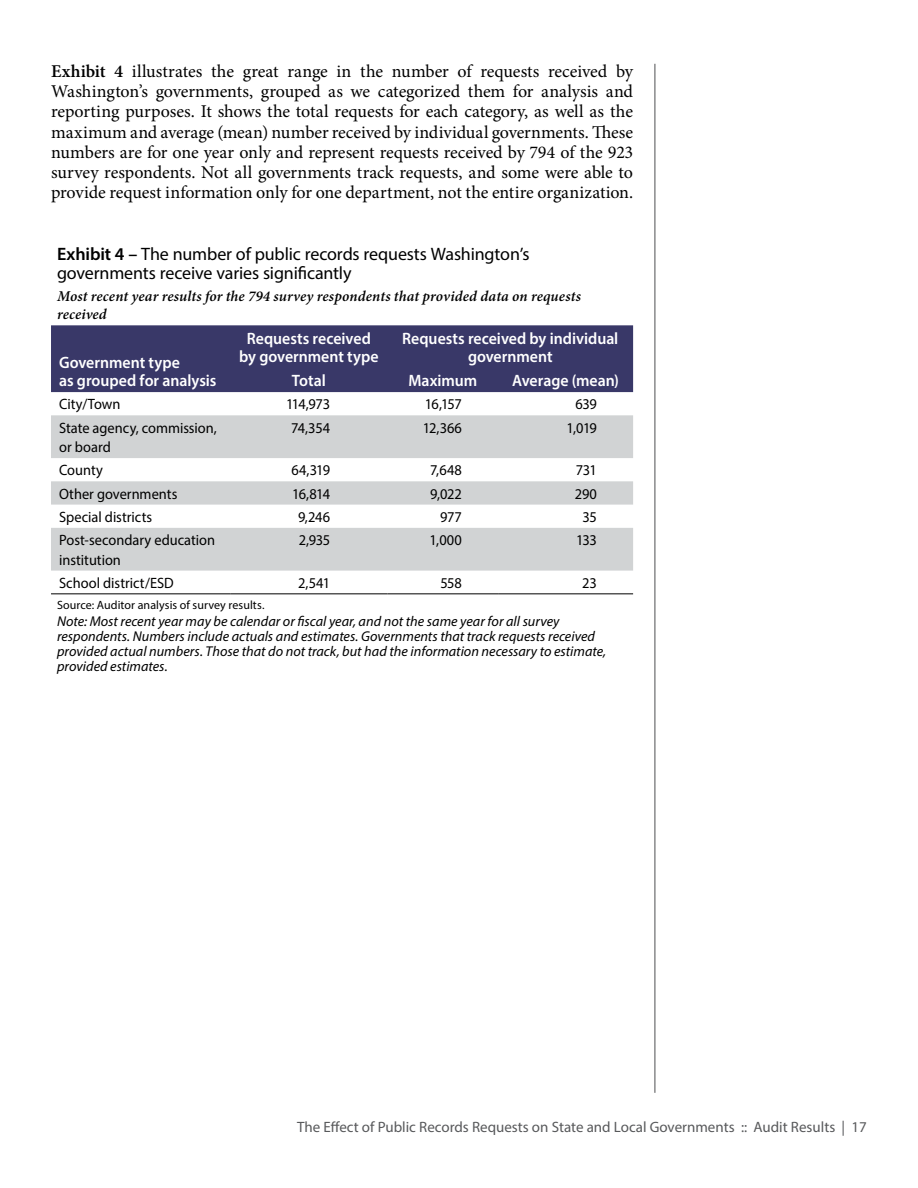
<style>
.page{position:relative;width:918px;height:1188px;background:#fff}
.page>*{position:absolute;margin:0;border:0;box-sizing:border-box;transform-origin:0 0}
.t1{font:18px/20.2px "Minion Pro";letter-spacing:-.01em;color:#000;text-align:justify}
.t2{font:18px/19.5px "Myriad Pro";letter-spacing:-.01em;color:#000}
.t3{font:600 16.5px/18px "Myriad Pro";color:#fff;text-align:center;scale:.96 1}
.t4{font:15px/19.5px "Myriad Pro";color:#000;scale:.96 1}
.t5{font:italic 600 15px/18px "Minion Pro";letter-spacing:.01em;color:#000}
.t6{font:15px "Myriad Pro";color:#58595b}
.t7{font:italic 14.25px/15px "Myriad Pro";color:#000}
.t8{font:12px "Myriad Pro";letter-spacing:.005em;color:#000}
.s1{font-weight:600}
</style>
<div class="page">
<hr style="left:654px;top:64px;width:1px;height:1029px;background:#58595b">
<div style="left:51px;top:325px;width:582px;height:67px;background:#393868"></div>
<svg style="left:51px;top:415px;width:582px;height:156px;fill:#d1d3d4"></svg>
<hr style="left:51px;top:594px;width:179px;height:1px;background:#000">
<hr style="left:230px;top:594px;width:158px;height:1px;background:#000">
<hr style="left:388px;top:594px;width:110px;height:1px;background:#000">
<hr style="left:498px;top:594px;width:135px;height:1px;background:#000">
<p class="t1" style="left:51px;top:61px;width:584px"><span class="s1">Exhibit 4</span> illustrates the great range in the number of requests received by Washington’s governments, grouped as we categorized them for analysis and reporting purposes. It shows the total requests for each category, as well as the maximum and average (mean) number received by individual governments. These numbers are for one year only and represent requests received by 794 of the 923 survey respondents. Not all governments track requests, and some were able to provide request information only for one department, not the entire organization.</p>
<p class="t2" style="left:57px;top:244px;width:474px"><span class="s1">Exhibit 4 –</span> The number of public records requests Washington’s governments receive varies significantly</p>
<p class="t5" style="left:57px;top:287px;width:525px">Most recent year results for the 794 survey respondents that provided data on requests received</p>
<p class="t3" style="left:59px;top:353px;width:165px;text-align:left">Government type<br>as grouped for analysis</p>
<p class="t3" style="left:239px;top:329px;width:147px">Requests received by government type</p>
<p class="t3" style="left:402px;top:329px;width:227px">Requests received by individual government</p>
<p class="t3" style="left:292px;top:371px;width:37px">Total</p>
<p class="t3" style="left:408px;top:371px;width:73px">Maximum</p>
<p class="t3" style="left:512px;top:371px;width:113px">Average (mean)</p>
<p class="t4" style="left:59px;top:394px;width:66px">City/Town</p>
<p class="t4" style="left:286px;top:394px;width:47px">114,973</p>
<p class="t4" style="left:425px;top:394px;width:40px">16,157</p>
<p class="t4" style="left:575px;top:394px;width:24px">639</p>
<p class="t4" style="left:59px;top:418px;width:166px">State agency, commission, or board</p>
<p class="t4" style="left:291px;top:418px;width:42px">74,354</p>
<p class="t4" style="left:423px;top:418px;width:42px">12,366</p>
<p class="t4" style="left:567px;top:418px;width:33px">1,019</p>
<p class="t4" style="left:59px;top:460px;width:47px">County</p>
<p class="t4" style="left:291px;top:460px;width:42px">64,319</p>
<p class="t4" style="left:430px;top:460px;width:34px">7,648</p>
<p class="t4" style="left:576px;top:460px;width:24px">731</p>
<p class="t4" style="left:59px;top:484px;width:125px">Other governments</p>
<p class="t4" style="left:292px;top:484px;width:41px">16,814</p>
<p class="t4" style="left:430px;top:484px;width:34px">9,022</p>
<p class="t4" style="left:575px;top:484px;width:25px">290</p>
<p class="t4" style="left:59px;top:507px;width:99px">Special districts</p>
<p class="t4" style="left:298px;top:507px;width:35px">9,246</p>
<p class="t4" style="left:440px;top:507px;width:24px">977</p>
<p class="t4" style="left:583px;top:507px;width:17px">35</p>
<p class="t4" style="left:59px;top:530px;width:164px">Post-secondary education institution</p>
<p class="t4" style="left:299px;top:530px;width:34px">2,935</p>
<p class="t4" style="left:430px;top:530px;width:35px">1,000</p>
<p class="t4" style="left:576px;top:530px;width:23px">133</p>
<p class="t4" style="left:59px;top:573px;width:121px">School district/ESD</p>
<p class="t4" style="left:298px;top:573px;width:35px">2,541</p>
<p class="t4" style="left:440px;top:573px;width:24px">558</p>
<p class="t4" style="left:582px;top:573px;width:17px">23</p>
<p class="t8" style="left:57px;top:597px;width:209px">Source: Auditor analysis of survey results.</p>
<p class="t7" style="left:57px;top:613px;width:551px">Note: Most recent year may be calendar or fiscal year, and not the same year for all survey respondents. Numbers include actuals and estimates. Governments that track requests received provided actual numbers. Those that do not track, but had the information necessary to estimate, provided estimates.</p>
<p class="t6" style="left:297px;top:1118px;width:571px">The Effect of Public Records Requests on State and Local Governments :: Audit Results | 17</p>
</div>
